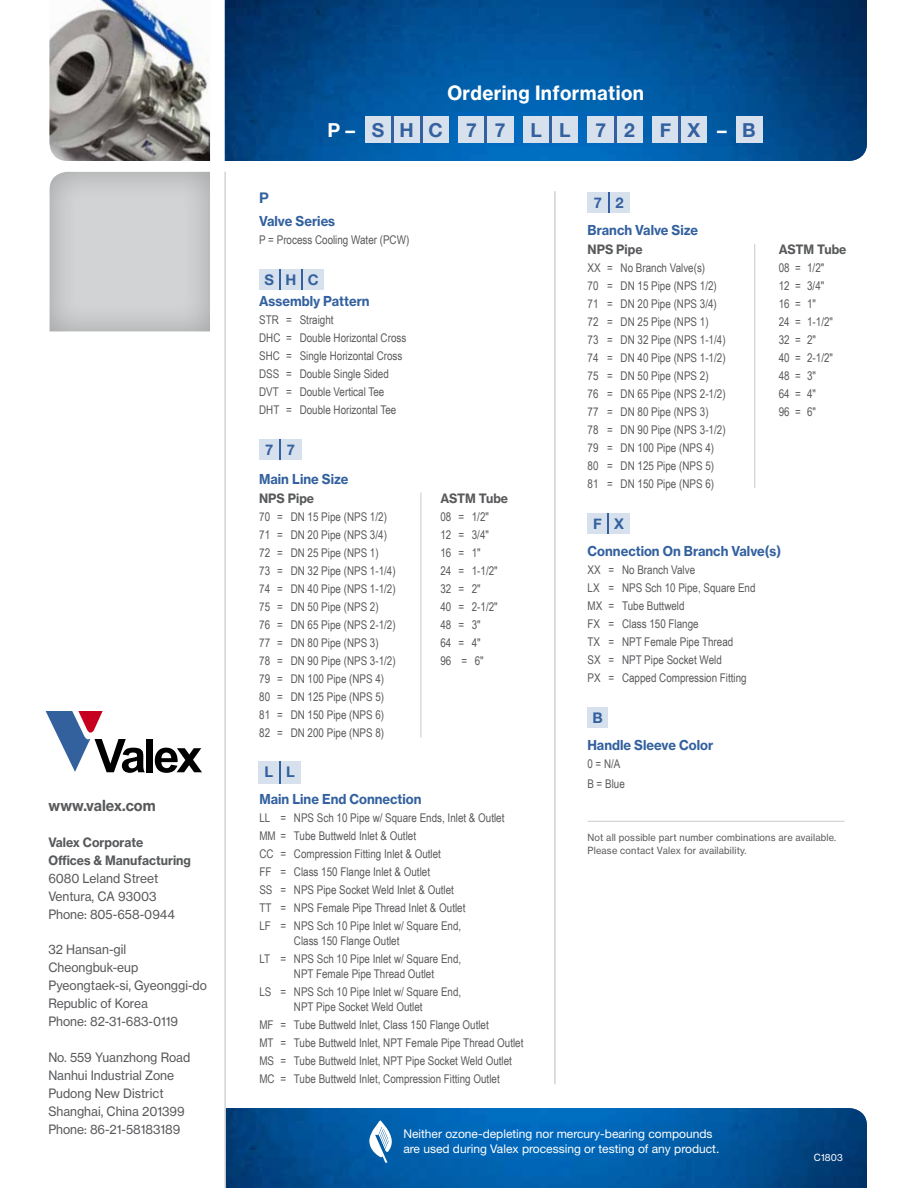
<style>
.page{position:relative;width:918px;height:1188px;background:#fff}
.page>*{position:absolute;margin:0;border:0;box-sizing:border-box;transform-origin:0 0}
.t1{font:19.5px "N Haas Grotesk TX Std 75 Bd";letter-spacing:.02em;color:#fff;scale:.95 1}
.t2{font:700 19.2px "Helvetica Neue";letter-spacing:.815em;color:#33619f}
.t3{font:15px "N Haas Grotesk TX Std 75 Bd";color:#58595b;scale:.95 1}
.t4{font:700 14.7px "Helvetica Neue";color:#33619f}
.t5{font:13.5px "N Haas Grotesk TX Std 75 Bd";color:#33619f;scale:.95 1}
.t6{font:12.75px/18px "N Haas Grotesk TX Std 55 Rg";color:#58595b;scale:.95 1}
.t7{font:12.75px/18px "N Haas Grotesk TX Std 75 Bd";color:#58595b;scale:.95 1}
.t8{font:12px/18px "Arial Narrow";color:#58595b}
.t9{font:12px/14.4px "Helvetica Neue LT Std";color:#fff}
.t10{font:9.75px/13.5px "N Haas Grotesk TX Std 55 Rg";letter-spacing:.02em;color:#58595b;scale:.95 1}
.t11{font:9.75px "N Haas Grotesk TX Std 55 Rg";letter-spacing:.02em;color:#fff;scale:.95 1}
.s1{color:#fff}
</style>
<div class="page">
<img style="left:226px;top:1108px;width:641px;height:80px">
<img style="left:225px;top:0;width:642px;height:161px">
<div style="left:48px;top:170px;width:163px;height:162px;background:#000;opacity:.25"></div>
<svg style="left:369px;top:1120px;width:23px;height:43px"></svg>
<img style="left:49px;top:0;width:161px;height:161px">
<svg style="left:46px;top:712px;width:99px;height:61px"></svg>
<div style="left:147px;top:739px;width:6px;height:33px;background:#000"></div>
<svg style="left:155px;top:748px;width:47px;height:25px"></svg>
<div style="left:259px;top:269px;width:20px;height:20px;background:#d7e0ed"></div>
<div style="left:281px;top:269px;width:20px;height:20px;background:#d7e0ed"></div>
<div style="left:303px;top:269px;width:20px;height:20px;background:#d7e0ed"></div>
<hr style="left:279px;top:269px;width:2px;height:20px;background:#33619f">
<hr style="left:301px;top:269px;width:2px;height:20px;background:#33619f">
<div style="left:259px;top:440px;width:20px;height:20px;background:#d7e0ed"></div>
<div style="left:281px;top:440px;width:20px;height:20px;background:#d7e0ed"></div>
<hr style="left:279px;top:440px;width:2px;height:20px;background:#33619f">
<div style="left:259px;top:761px;width:20px;height:23px;background:#d7e0ed"></div>
<div style="left:281px;top:761px;width:20px;height:23px;background:#d7e0ed"></div>
<hr style="left:279px;top:761px;width:2px;height:23px;background:#33619f">
<hr style="left:224px;top:172px;width:2px;height:1016px;background:#d1d3d4">
<div style="left:365px;top:116px;width:26px;height:27px;background:#d7e0ed"></div>
<div style="left:458px;top:116px;width:27px;height:27px;background:#d7e0ed"></div>
<div style="left:523px;top:116px;width:26px;height:27px;background:#d7e0ed"></div>
<div style="left:588px;top:116px;width:26px;height:27px;background:#d7e0ed"></div>
<div style="left:652px;top:116px;width:26px;height:27px;background:#d7e0ed"></div>
<div style="left:394px;top:116px;width:26px;height:27px;background:#d7e0ed"></div>
<div style="left:487px;top:116px;width:26px;height:27px;background:#d7e0ed"></div>
<div style="left:552px;top:116px;width:26px;height:27px;background:#d7e0ed"></div>
<div style="left:616px;top:116px;width:27px;height:27px;background:#d7e0ed"></div>
<div style="left:681px;top:116px;width:26px;height:27px;background:#d7e0ed"></div>
<div style="left:422px;top:116px;width:27px;height:27px;background:#d7e0ed"></div>
<hr style="left:391px;top:116px;width:3px;height:27px;background:#33619f">
<hr style="left:485px;top:116px;width:2px;height:27px;background:#33619f">
<hr style="left:549px;top:116px;width:3px;height:27px;background:#33619f">
<hr style="left:614px;top:116px;width:2px;height:27px;background:#33619f">
<hr style="left:678px;top:116px;width:3px;height:27px;background:#33619f">
<hr style="left:420px;top:116px;width:2px;height:27px;background:#33619f">
<div style="left:736px;top:116px;width:26px;height:27px;background:#d7e0ed"></div>
<div style="left:588px;top:192px;width:20px;height:20px;background:#d7e0ed"></div>
<div style="left:609px;top:192px;width:21px;height:20px;background:#d7e0ed"></div>
<svg style="left:608px;top:192px;width:1px;height:20px"></svg>
<div style="left:587px;top:513px;width:20px;height:20px;background:#d7e0ed"></div>
<div style="left:609px;top:513px;width:20px;height:20px;background:#d7e0ed"></div>
<hr style="left:607px;top:513px;width:2px;height:20px;background:#33619f">
<div style="left:588px;top:707px;width:20px;height:20px;background:#d7e0ed"></div>
<hr style="left:554px;top:191px;width:2px;height:893px;background:#d1d3d4">
<hr style="left:420px;top:492px;width:2px;height:246px;background:#d1d3d4">
<hr style="left:754px;top:244px;width:1px;height:244px;background:#d1d3d4">
<hr style="left:588px;top:821px;width:257px;height:1px;background:#d1d3d4">
<p class="t3" style="left:48px;top:796px;width:114px">www.valex.com</p>
<p class="t7" style="left:48px;top:833px;width:152px">Valex Corporate<br>Offices &amp; Manufacturing</p>
<p class="t6" style="left:48px;top:869px;width:135px">6080 Leland Street<br>Ventura, CA 93003<br>Phone: 805-658-0944</p>
<p class="t6" style="left:48px;top:941px;width:168px">32 Hansan-gil<br>Cheongbuk-eup<br>Pyeongtaek-si, Gyeonggi-do<br>Republic of Korea<br>Phone: 82-31-683-0119</p>
<p class="t6" style="left:48px;top:1049px;width:151px">No. 559 Yuanzhong Road<br>Nanhui Industrial Zone<br>Pudong New District<br>Shanghai, China 201399<br>Phone: 86-21-58183189</p>
<h1 class="t1" style="left:447px;top:80px;width:209px">Ordering Information</h1>
<p class="t4" style="left:259px;top:189px;width:11px">P</p>
<h2 class="t2" style="left:327px;top:118px;width:180px"><span class="s1">P –</span>SHC 77</h2>
<h2 class="t2" style="left:531px;top:118px;width:41px">L L</h2>
<h2 class="t2" style="left:596px;top:118px;width:41px">7 2</h2>
<h2 class="t2" style="left:660px;top:118px;width:97px">FX<span class="s1">–</span> B</h2>
<p class="t4" style="left:594px;top:193px;width:31px">7 2</p>
<p class="t5" style="left:259px;top:212px;width:82px">Valve Series</p>
<p class="t8" style="left:259px;top:230px;width:152px">P = Process Cooling Water (PCW)</p>
<p class="t4" style="left:265px;top:271px;width:56px">SHC</p>
<p class="t5" style="left:259px;top:293px;width:118px">Assembly Pattern</p>
<p class="t8" style="left:259px;top:311px;width:149px">STR = Straight<br>DHC = Double Horizontal Cross<br>SHC = Single Horizontal Cross<br>DSS = Double Single Sided<br>DVT = Double Vertical Tee<br>DHT = Double Horizontal Tee</p>
<p class="t4" style="left:265px;top:441px;width:31px">7 7</p>
<p class="t5" style="left:259px;top:470px;width:95px">Main Line Size</p>
<p class="t7" style="left:259px;top:489px;width:59px">NPS Pipe</p>
<p class="t8" style="left:259px;top:507px;width:138px">70 = DN 15 Pipe (NPS 1/2)<br>71 = DN 20 Pipe (NPS 3/4)<br>72 = DN 25 Pipe (NPS 1)<br>73 = DN 32 Pipe (NPS 1-1/4)<br>74 = DN 40 Pipe (NPS 1-1/2)<br>75 = DN 50 Pipe (NPS 2)<br>76 = DN 65 Pipe (NPS 2-1/2)<br>77 = DN 80 Pipe (NPS 3)<br>78 = DN 90 Pipe (NPS 3-1/2)<br>79 = DN 100 Pipe (NPS 4)<br>80 = DN 125 Pipe (NPS 5)<br>81 = DN 150 Pipe (NPS 6)<br>82 = DN 200 Pipe (NPS 8)</p>
<p class="t4" style="left:265px;top:763px;width:32px">L L</p>
<p class="t7" style="left:440px;top:489px;width:73px">ASTM Tube</p>
<p class="t8" style="left:440px;top:507px;width:59px">08 = 1/2"<br>12 = 3/4"<br>16 = 1"<br>24 = 1-1/2"<br>32 = 2"<br>40 = 2-1/2"<br>48 = 3"<br>64 = 4"<br>96 = 6"</p>
<p class="t5" style="left:259px;top:791px;width:172px">Main Line End Connection</p>
<p class="t8" style="left:259px;top:809px;width:247px">LL = NPS Sch 10 Pipe w/ Square Ends, Inlet &amp; Outlet MM = Tube Buttweld Inlet &amp; Outlet<br>CC = Compression Fitting Inlet &amp; Outlet<br>FF = Class 150 Flange Inlet &amp; Outlet<br>SS = NPS Pipe Socket Weld Inlet &amp; Outlet<br>TT = NPS Female Pipe Thread Inlet &amp; Outlet<br>LF = NPS Sch 10 Pipe Inlet w/ Square End,</p>
<p class="t8" style="left:259px;top:932px;width:203px;text-indent:34px">Class 150 Flange Outlet<br>LT = NPS Sch 10 Pipe Inlet w/ Square End,</p>
<p class="t8" style="left:259px;top:965px;width:203px;text-indent:34px">NPT Female Pipe Thread Outlet<br>LS = NPS Sch 10 Pipe Inlet w/ Square End,</p>
<p class="t8" style="left:259px;top:998px;width:266px;text-indent:34px">NPT Pipe Socket Weld Outlet<br>MF = Tube Buttweld Inlet, Class 150 Flange Outlet<br>MT = Tube Buttweld Inlet, NPT Female Pipe Thread Outlet MS = Tube Buttweld Inlet, NPT Pipe Socket Weld Outlet MC = Tube Buttweld Inlet, Compression Fitting Outlet</p>
<p class="t5" style="left:588px;top:221px;width:118px">Branch Valve Size</p>
<p class="t7" style="left:588px;top:240px;width:59px">NPS Pipe</p>
<p class="t8" style="left:588px;top:258px;width:139px">XX = No Branch Valve(s)<br>70 = DN 15 Pipe (NPS 1/2)<br>71 = DN 20 Pipe (NPS 3/4)<br>72 = DN 25 Pipe (NPS 1)<br>73 = DN 32 Pipe (NPS 1-1/4)<br>74 = DN 40 Pipe (NPS 1-1/2)<br>75 = DN 50 Pipe (NPS 2)<br>76 = DN 65 Pipe (NPS 2-1/2)<br>77 = DN 80 Pipe (NPS 3)<br>78 = DN 90 Pipe (NPS 3-1/2)<br>79 = DN 100 Pipe (NPS 4)<br>80 = DN 125 Pipe (NPS 5)<br>81 = DN 150 Pipe (NPS 6)</p>
<p class="t4" style="left:593px;top:514px;width:32px">F X</p>
<p class="t7" style="left:779px;top:241px;width:73px">ASTM Tube</p>
<p class="t8" style="left:779px;top:259px;width:56px">08 = 1/2"<br>12 = 3/4"<br>16 = 1"<br>24 = 1-1/2"<br>32 = 2"<br>40 = 2-1/2"<br>48 = 3"<br>64 = 4"<br>96 = 6"</p>
<p class="t5" style="left:588px;top:542px;width:205px">Connection On Branch Valve(s)</p>
<p class="t8" style="left:588px;top:560px;width:169px">XX = No Branch Valve<br>LX = NPS Sch 10 Pipe, Square End<br>MX = Tube Buttweld<br>FX = Class 150 Flange<br>TX = NPT Female Pipe Thread<br>SX = NPT Pipe Socket Weld<br>PX = Capped Compression Fitting</p>
<p class="t4" style="left:592px;top:708px;width:12px">B</p>
<p class="t5" style="left:587px;top:737px;width:134px">Handle Sleeve Color</p>
<p class="t8" style="left:587px;top:754px;width:39px;line-height:19.5px">0 = N/A<br>B = Blue</p>
<p class="t10" style="left:588px;top:830px;width:263px">Not all possible part number combinations are available.<br>Please contact Valex for availability.</p>
<p class="t9" style="left:403px;top:1127px;width:318px">Neither ozone-depleting nor mercury-bearing compounds are used during Valex processing or testing of any product.</p>
<p class="t11" style="left:814px;top:1152px;width:32px">C1803</p>
</div>
